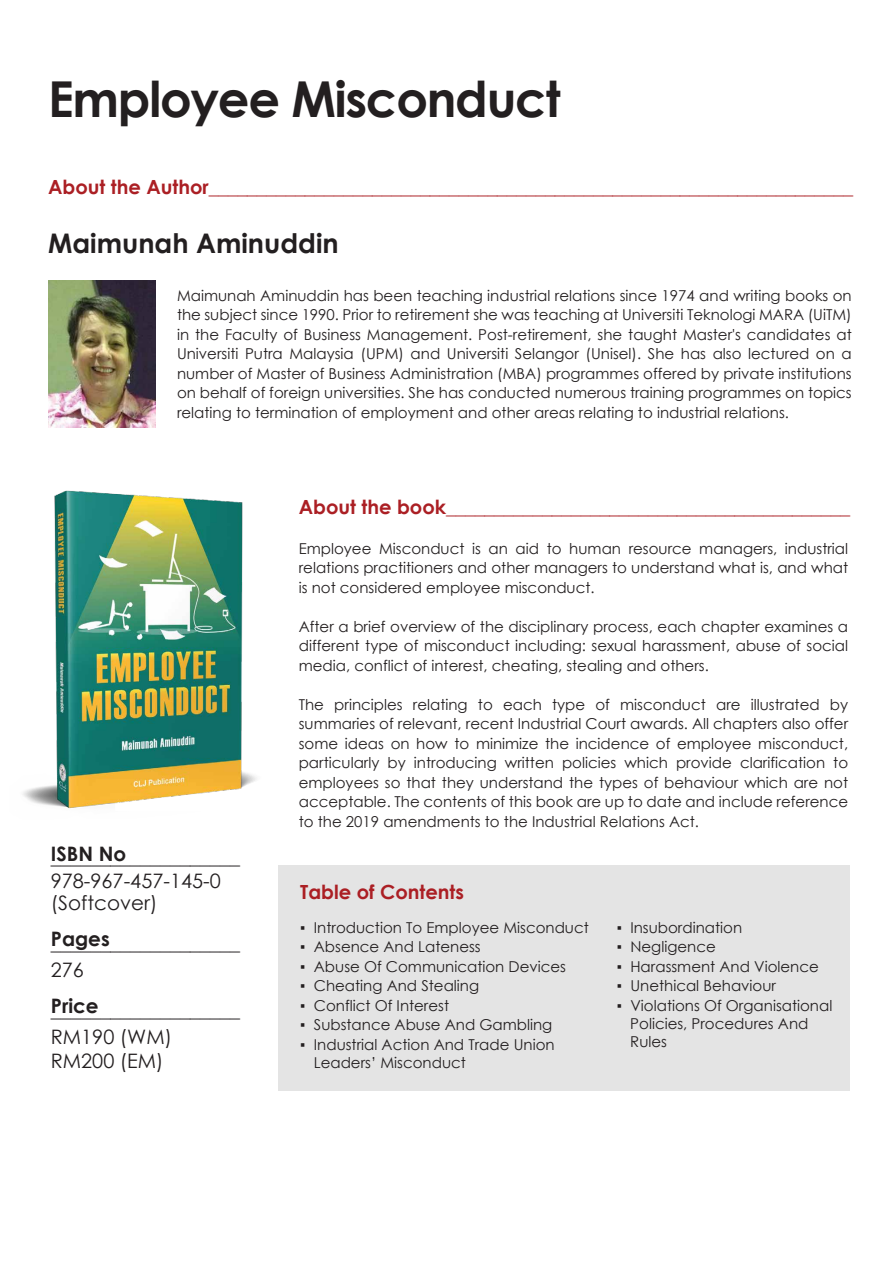
<style>
.page{position:relative;width:893px;height:1263px;background:#fff}
.page>*{position:absolute;margin:0;border:0;box-sizing:border-box;transform-origin:0 0}
.t1{font:700 49.5px "Century Gothic";letter-spacing:-.025em;color:#231f20}
.t2{font:700 27px "Century Gothic";color:#231f20}
.t3{font:700 19.95px "Century Gothic";color:#231f20}
.t4{font:19.95px/21.9px "Century Gothic";color:#231f20}
.t5{font:700 19.5px "Century Gothic";color:#ab1f24}
.t6{font:15px/19.5px "Century Gothic";color:#231f20;text-align:justify}
</style>
<div class="page">
<img style="left:22px;top:490px;width:235px;height:319px">
<div style="left:278px;top:865px;width:572px;height:226px;background:#e4e4e4"></div>
<img style="left:48px;top:281px;width:107px;height:147px">
<h1 class="t1" style="left:48px;top:61px;width:514px">Employee Misconduct</h1>
<h3 class="t5" style="left:48px;top:172px;width:806px">About the Author___________________________________________________________________</h3>
<h2 class="t2" style="left:48px;top:223px;width:292px">Maimunah Aminuddin</h2>
<p class="t6" style="left:177px;top:285px;width:676px">Maimunah Aminuddin has been teaching industrial relations since 1974 and writing books on the subject since 1990. Prior to retirement she was teaching at Universiti Teknologi MARA (UiTM) in the Faculty of Business Management. Post-retirement, she taught Master's candidates at Universiti Putra Malaysia (UPM) and Universiti Selangor (Unisel). She has also lectured on a number of Master of Business Administration (MBA) programmes offered by private institutions on behalf of foreign universities. She has conducted numerous training programmes on topics relating to termination of employment and other areas relating to industrial relations.</p>
<h3 class="t5" style="left:299px;top:492px;width:553px">About the book__________________________________________</h3>
<h3 class="t3" style="left:51px;top:838px;width:77px">ISBN No</h3>
<h3 class="t3" style="left:51px;top:842px;width:191px">___________________</h3>
<h3 class="t4" style="left:51px;top:870px;width:171px">978-967-457-145-0 (Softcover)</h3>
<h3 class="t3" style="left:51px;top:924px;width:60px">Pages</h3>
<h3 class="t3" style="left:51px;top:927px;width:191px">___________________</h3>
<h3 class="t4" style="left:51px;top:959px;width:35px">276</h3>
<h3 class="t3" style="left:51px;top:991px;width:49px">Price</h3>
<h3 class="t3" style="left:51px;top:994px;width:191px">___________________</h3>
<h3 class="t4" style="left:51px;top:1025px;width:123px;line-height:23.9px">RM190 (WM)<br>RM200 (EM)</h3>
<p class="t6" style="left:299px;top:538px;width:551px">Employee Misconduct is an aid to human resource managers, industrial relations practitioners and other managers to understand what is, and what is not considered employee misconduct.</p>
<p class="t6" style="left:299px;top:616px;width:551px">After a brief overview of the disciplinary process, each chapter examines a different type of misconduct including: sexual harassment, abuse of social media, conflict of interest, cheating, stealing and others.</p>
<p class="t6" style="left:299px;top:694px;width:551px">The principles relating to each type of misconduct are illustrated by summaries of relevant, recent Industrial Court awards. All chapters also offer some ideas on how to minimize the incidence of employee misconduct, particularly by introducing written policies which provide clarification to employees so that they understand the types of behaviour which are not acceptable. The contents of this book are up to date and include reference to the 2019 amendments to the Industrial Relations Act.</p>
<h3 class="t5" style="left:300px;top:877px;width:165px">Table of Contents</h3>
<p class="t6" style="left:300px;top:917px;width:290px">▪ Introduction To Employee Misconduct</p>
<p class="t6" style="left:300px;top:937px;width:182px">▪ Absence And Lateness</p>
<p class="t6" style="left:300px;top:956px;width:267px">▪ Abuse Of Communication Devices</p>
<p class="t6" style="left:300px;top:976px;width:180px">▪ Cheating And Stealing</p>
<p class="t6" style="left:300px;top:995px;width:150px">▪ Conflict Of Interest</p>
<p class="t6" style="left:300px;top:1015px;width:254px">▪ Substance Abuse And Gambling</p>
<p class="t6" style="left:314px;top:1035px;width:242px;line-height:18px;text-indent:-14px">▪ Industrial Action And Trade Union<br>Leaders’ Misconduct</p>
<p class="t6" style="left:617px;top:917px;width:127px">▪ Insubordination</p>
<p class="t6" style="left:617px;top:937px;width:101px">▪ Negligence</p>
<p class="t6" style="left:617px;top:956px;width:204px">▪ Harassment And Violence</p>
<p class="t6" style="left:617px;top:976px;width:161px">▪ Unethical Behaviour</p>
<p class="t6" style="left:630px;top:996px;width:204px;line-height:18px;text-align:left;text-indent:-14px">▪ Violations Of Organisational<br>Policies, Procedures And<br>Rules</p>
</div>
